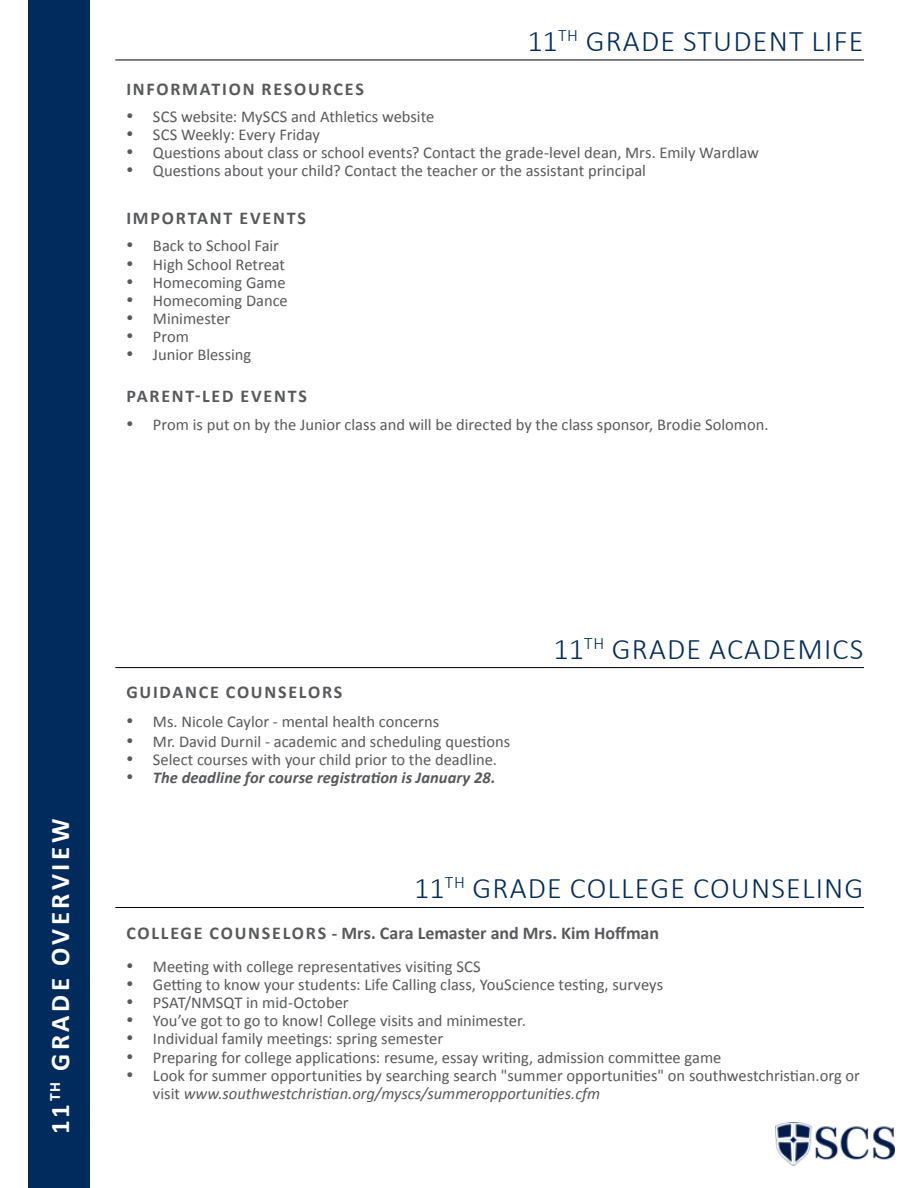
<style>
.page{position:relative;width:918px;height:1188px;background:#fff}
.page>*{position:absolute;margin:0;border:0;box-sizing:border-box;transform-origin:0 0}
.t1{font:300 30px "Calibri";letter-spacing:.04em;color:#002b5c}
.t2{font:700 27px "Calibri";letter-spacing:.13em;color:#fff}
.t3{font:700 18px "Calibri";letter-spacing:.095em;color:#58595b}
.t4{font:700 18px "Calibri";letter-spacing:.005em;color:#58595b}
.t5{font:16.5px/18.1px "Calibri";color:#58595b}
.t6{font:italic 700 16.5px "Calibri";letter-spacing:.005em;color:#58595b}
.s1{font-style:italic}
</style>
<div class="page">
<img style="left:776px;top:1123px;width:118px;height:43px">
<div style="left:28px;top:0;width:62px;height:1188px;background:#002b5c"></div>
<hr style="left:115px;top:60px;width:749px;height:1px;background:#000">
<hr style="left:115px;top:667px;width:749px;height:1px;background:#000">
<hr style="left:115px;top:907px;width:749px;height:1px;background:#000">
<h1 class="t1" style="left:527px;top:22px;width:337px">11<sup>TH</sup> GRADE STUDENT LIFE</h1>
<p class="t3" style="left:126px;top:76px;width:239px">INFORMATION RESOURCES</p>
<p class="t5" style="left:126px;top:107px;width:310px">• SCS website: MySCS and Athletics website</p>
<p class="t5" style="left:126px;top:125px;width:196px">• SCS Weekly: Every Friday</p>
<p class="t5" style="left:126px;top:143px;width:634px">• Questions about class or school events? Contact the grade-level dean, Mrs. Emily Wardlaw</p>
<p class="t5" style="left:126px;top:162px;width:521px">• Questions about your child? Contact the teacher or the assistant principal</p>
<p class="t3" style="left:126px;top:206px;width:181px">IMPORTANT EVENTS</p>
<p class="t5" style="left:126px;top:237px;width:155px">• Back to School Fair</p>
<p class="t5" style="left:126px;top:255px;width:161px">• High School Retreat</p>
<p class="t5" style="left:126px;top:273px;width:161px">• Homecoming Game</p>
<p class="t5" style="left:126px;top:291px;width:163px">• Homecoming Dance</p>
<p class="t5" style="left:126px;top:310px;width:106px">• Minimester</p>
<p class="t5" style="left:126px;top:328px;width:65px">• Prom</p>
<p class="t5" style="left:126px;top:346px;width:127px">• Junior Blessing</p>
<p class="t3" style="left:126px;top:384px;width:182px">PARENT-LED EVENTS</p>
<p class="t5" style="left:126px;top:415px;width:644px">• Prom is put on by the Junior class and will be directed by the class sponsor, Brodie Solomon.</p>
<h2 class="t2" style="left:41px;top:1134px;width:316px;rotate:-90deg">11<sup>TH</sup> GRADE OVERVIEW</h2>
<p class="t3" style="left:126px;top:680px;width:218px">GUIDANCE COUNSELORS</p>
<p class="t5" style="left:126px;top:713px;width:315px">• Ms. Nicole Caylor - mental health concerns</p>
<p class="t5" style="left:126px;top:733px;width:386px">• Mr. David Durnil - academic and scheduling questions</p>
<p class="t5" style="left:126px;top:751px;width:373px">• Select courses with your child prior to the deadline.</p>
<p class="t6" style="left:126px;top:766px;width:371px">• The deadline for course registration is January 28.</p>
<h1 class="t1" style="left:554px;top:630px;width:311px">11<sup>TH</sup> GRADE ACADEMICS</h1>
<h1 class="t1" style="left:414px;top:870px;width:451px">11<sup>TH</sup> GRADE COLLEGE COUNSELING</h1>
<p class="t4" style="left:126px;top:920px;width:534px">COLLEGE COUNSELORS - Mrs. Cara Lemaster and Mrs. Kim Hoffman</p>
<p class="t5" style="left:126px;top:957px;width:356px">• Meeting with college representatives visiting SCS</p>
<p class="t5" style="left:126px;top:976px;width:539px">• Getting to know your students: Life Calling class, YouScience testing, surveys</p>
<p class="t5" style="left:126px;top:994px;width:224px">• PSAT/NMSQT in mid-October</p>
<p class="t5" style="left:126px;top:1012px;width:401px">• You’ve got to go to know! College visits and minimester.</p>
<p class="t5" style="left:126px;top:1030px;width:319px">• Individual family meetings: spring semester</p>
<p class="t5" style="left:126px;top:1048px;width:597px">• Preparing for college applications: resume, essay writing, admission committee game</p>
<p class="t5" style="left:153px;top:1066px;width:708px;text-indent:-27px">• Look for summer opportunities by searching search "summer opportunities" on southwestchristian.org or visit <span class="s1">www.southwestchristian.org/myscs/summeropportunities.cfm</span></p>
</div>
